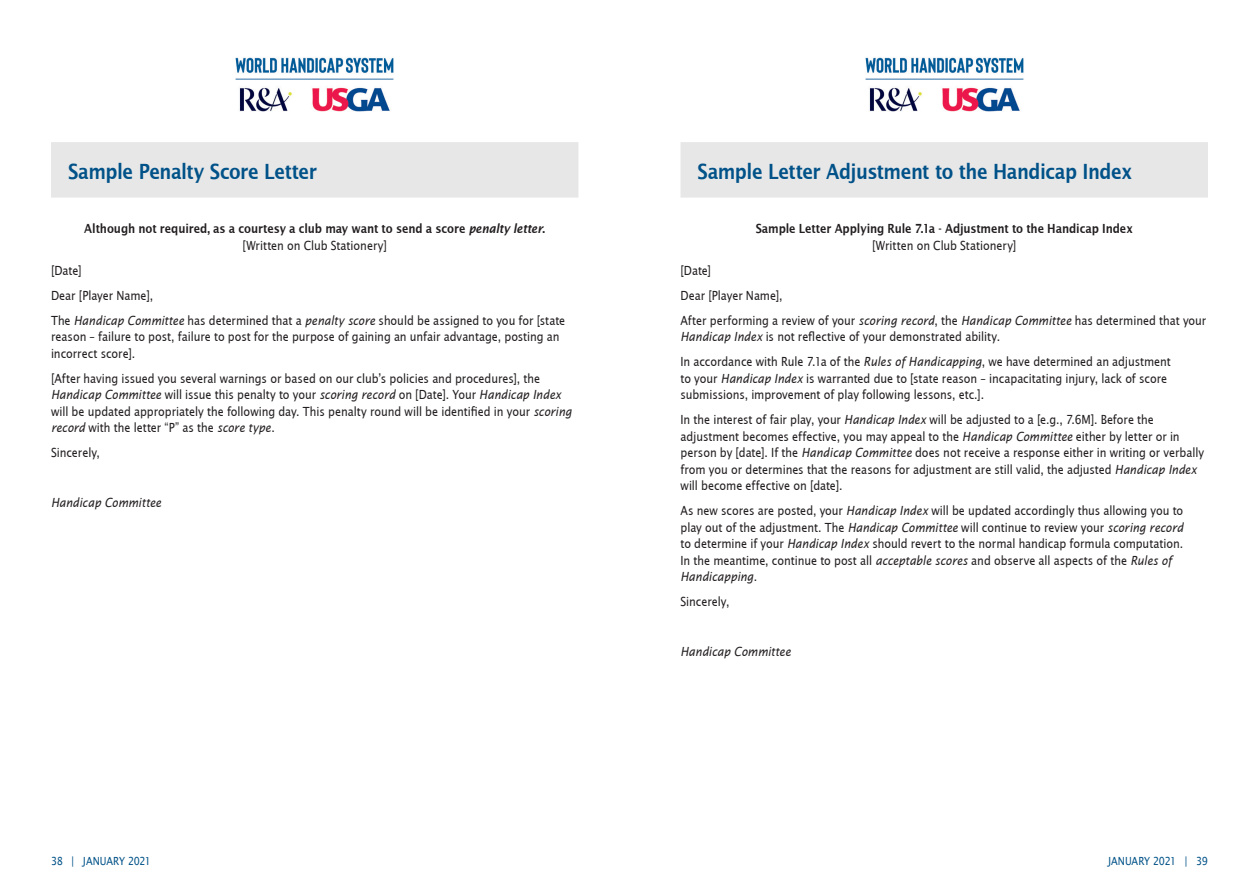
<style>
.page{position:relative;width:1259px;height:893px;background:#fff}
.page>*{position:absolute;margin:0;border:0;box-sizing:border-box;transform-origin:0 0}
.t1{font:22.5px "Lucida San Nar Dem";letter-spacing:-.02em;color:#005288}
.t2{font:13.5px/16.5px "Lucida San Nar Rom";letter-spacing:-.005em;color:#231f20}
.t3{font:13.5px "Lucida San Nar Rom Ita";color:#231f20}
.t4{font:13.5px "Lucida San Nar Dem";letter-spacing:-.01em;color:#231f20}
.t5{font:12px "Lucida San Nar Rom";letter-spacing:-.015em;color:#005288}
.s1{font-family:"Lucida San Nar Dem Ita"}
.s2{font-family:"Lucida San Nar Rom Ita"}
.s3{font-family:"Lucida San Nar Rom"}
</style>
<div class="page">
<img style="left:235px;top:57px;width:159px;height:55px">
<img style="left:865px;top:57px;width:159px;height:55px">
<div style="left:51px;top:142px;width:527px;height:56px;background:#e8e7e8"></div>
<div style="left:680px;top:142px;width:528px;height:56px;background:#e8e7e8"></div>
<h1 class="t1" style="left:68px;top:159px;width:250px">Sample Penalty Score Letter</h1>
<p class="t4" style="left:84px;top:221px;width:462px">Although not required, as a courtesy a club may want to send a score <span class="s1">penalty letter</span>.</p>
<p class="t2" style="left:242px;top:238px;width:146px">[Written on Club Stationery]</p>
<p class="t2" style="left:51px;top:258px;width:516px;line-height:25px">[Date]<br>Dear [Player Name],<br>The <span class="s2">Handicap Committee</span> has determined that a <span class="s2">penalty score</span> should be assigned to you for [state</p>
<p class="t2" style="left:51px;top:329px;width:510px">reason – failure to post, failure to post for the purpose of gaining an unfair advantage, posting an incorrect score].</p>
<p class="t2" style="left:51px;top:371px;width:490px">[After having issued you several warnings or based on our club’s policies and procedures], the</p>
<p class="t3" style="left:51px;top:387px;width:511px">Handicap Committee <span class="s3">will issue this penalty to your</span> scoring record <span class="s3">on [Date]. Your</span> Handicap Index</p>
<p class="t2" style="left:51px;top:404px;width:522px">will be updated appropriately the following day. This penalty round will be identified in your <span class="s2">scoring record</span> with the letter “P” as the <span class="s2">score type</span>.</p>
<p class="t2" style="left:51px;top:445px;width:50px">Sincerely,</p>
<p class="t3" style="left:51px;top:495px;width:112px">Handicap Committee</p>
<h1 class="t1" style="left:697px;top:159px;width:436px">Sample Letter Adjustment to the Handicap Index</h1>
<p class="t4" style="left:755px;top:221px;width:379px">Sample Letter Applying Rule 7.1a - Adjustment to the Handicap Index</p>
<p class="t2" style="left:872px;top:238px;width:146px">[Written on Club Stationery]</p>
<p class="t2" style="left:680px;top:258px;width:527px;line-height:25px">[Date]<br>Dear [Player Name],<br>After performing a review of your <span class="s2">scoring record</span>, the <span class="s2">Handicap Committee</span> has determined that your</p>
<p class="t2" style="left:680px;top:325px;width:492px;line-height:25px"><span class="s2">Handicap Index</span> is not reflective of your demonstrated ability.<br>In accordance with Rule 7.1a of the <span class="s2">Rules of Handicapping</span>, we have determined an adjustment</p>
<p class="t2" style="left:680px;top:371px;width:488px">to your <span class="s2">Handicap Index</span> is warranted due to [state reason – incapacitating injury, lack of score submissions, improvement of play following lessons, etc.].</p>
<p class="t2" style="left:680px;top:412px;width:525px">In the interest of fair play, your <span class="s2">Handicap Index</span> will be adjusted to a [e.g., 7.6M]. Before the adjustment becomes effective, you may appeal to the <span class="s2">Handicap Committee</span> either by letter or in person by [date]. If the <span class="s2">Handicap Committee</span> does not receive a response either in writing or verbally from you or determines that the reasons for adjustment are still valid, the adjusted <span class="s2">Handicap Index </span>will become effective on [date].</p>
<p class="t2" style="left:680px;top:503px;width:504px;text-align:justify">As new scores are posted, your <span class="s2">Handicap Index</span> will be updated accordingly thus allowing you to play out of the adjustment. The <span class="s2">Handicap Committee</span> will continue to review your <span class="s2">scoring record </span>to determine if your <span class="s2">Handicap Index</span> should revert to the normal handicap formula computation.<br>In the meantime, continue to post all <span class="s2">acceptable scores</span> and observe all aspects of the <span class="s2">Rules of</span></p>
<p class="t3" style="left:680px;top:569px;width:78px">Handicapping<span class="s3">.</span></p>
<p class="t2" style="left:680px;top:594px;width:50px">Sincerely,</p>
<p class="t3" style="left:680px;top:644px;width:112px">Handicap Committee</p>
<p class="t5" style="left:51px;top:854px;width:102px">38 | JANUARY 2021</p>
<p class="t5" style="left:1108px;top:854px;width:101px">JANUARY 2021 | 39</p>
</div>
